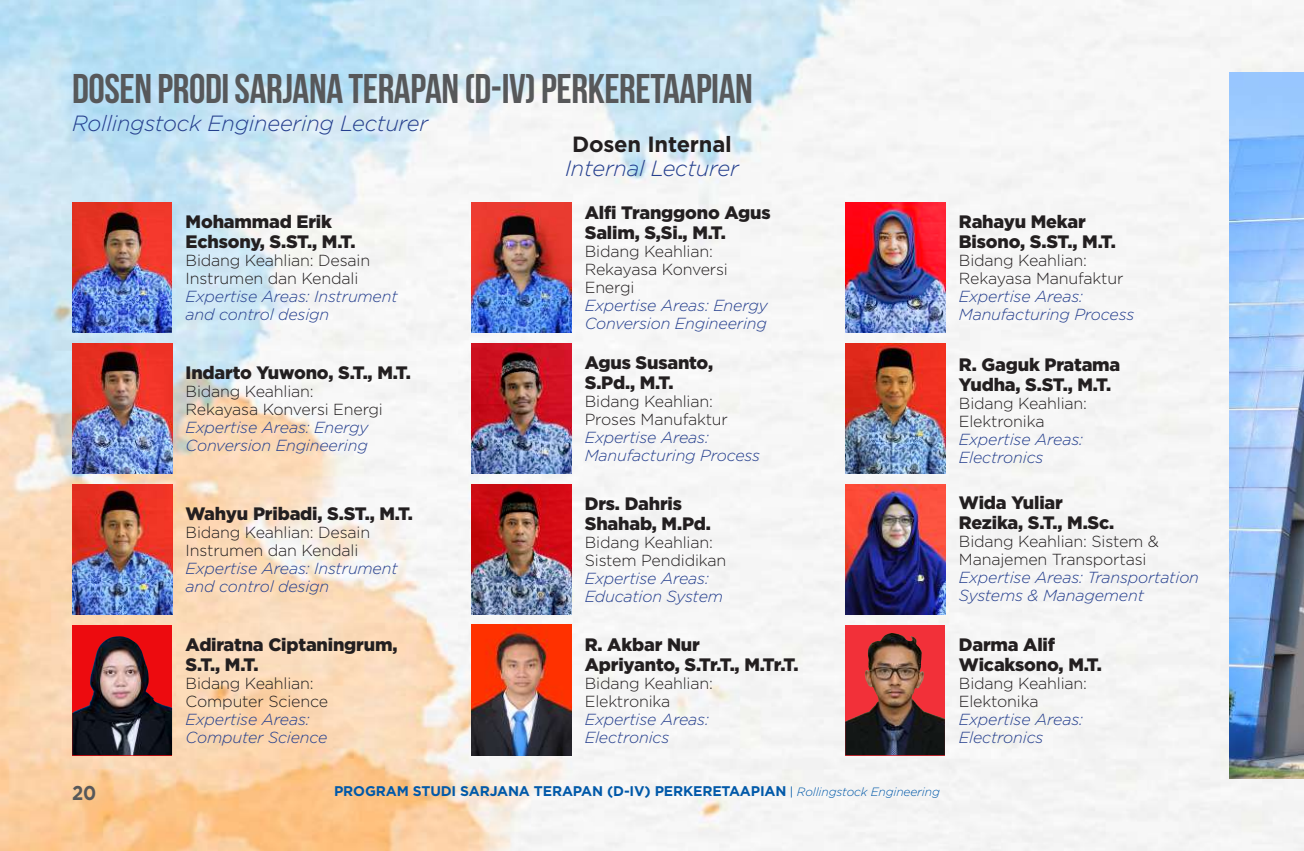
<style>
.page{position:relative;width:1304px;height:851px;background:#fff}
.page>*{position:absolute;margin:0;border:0;box-sizing:border-box;transform-origin:0 0}
.t1{font:700 41.4px "Bebas Neue";letter-spacing:-.01em;color:#57585a}
.t2{font:italic 300 22px "Gotham";letter-spacing:-.01em;color:#253f8e}
.t3{font:700 22px "Gotham";letter-spacing:-.01em;color:#231f20}
.t4{font:700 20px "Gotham";color:#57585a;scale:.9 1}
.t5{font:900 18px/20px "Gotham";letter-spacing:-.01em;color:#231f20}
.t6{font:italic 300 16px/18px "Gotham";letter-spacing:-.01em;color:#253f8e}
.t7{font:300 16px/18px "Gotham";letter-spacing:-.01em;color:#231f20}
.t8{font:700 14px "Gotham";letter-spacing:-.01em;color:#0159a9}
.s1{font-weight:400;font-size:12px}
.s2{font-weight:300;font-style:italic;font-size:12px}
</style>
<div class="page">
<img style="left:0;top:0;width:1304px;height:850px">
<img style="left:72px;top:202px;width:100px;height:131px">
<img style="left:72px;top:343px;width:100px;height:130px">
<img style="left:72px;top:484px;width:100px;height:130px">
<div style="left:72px;top:624px;width:100px;height:131px;background:#ed0b0f"></div>
<img style="left:72px;top:636px;width:100px;height:119px">
<img style="left:471px;top:202px;width:100px;height:131px">
<img style="left:471px;top:343px;width:100px;height:130px">
<img style="left:471px;top:484px;width:100px;height:130px">
<img style="left:471px;top:624px;width:100px;height:131px">
<img style="left:845px;top:202px;width:100px;height:131px">
<img style="left:845px;top:343px;width:100px;height:130px">
<img style="left:845px;top:484px;width:100px;height:130px">
<div style="left:845px;top:624px;width:100px;height:131px;background:#f23039"></div>
<img style="left:845px;top:633px;width:100px;height:122px">
<img style="left:1229px;top:72px;width:75px;height:706px">
<h1 class="t1" style="left:72px;top:66px;width:682px">DOSEN PRODI SARJANA TERAPAN (D-IV) PERKERETAAPIAN</h1>
<h2 class="t2" style="left:72px;top:111px;width:358px">Rollingstock Engineering Lecturer</h2>
<h2 class="t3" style="left:572px;top:132px;width:161px">Dosen Internal</h2>
<h2 class="t2" style="left:565px;top:156px;width:175px">Internal Lecturer</h2>
<p class="t5" style="left:186px;top:211px;width:171px">Mohammad Erik<br>Echsony, S.ST., M.T.</p>
<p class="t7" style="left:186px;top:251px;width:186px">Bidang Keahlian: Desain<br>Instrumen dan Kendali</p>
<p class="t6" style="left:186px;top:288px;width:214px">Expertise Areas: Instrument and control design</p>
<p class="t5" style="left:585px;top:202px;width:187px">Alfi Tranggono Agus<br>Salim, S,Si., M.T.</p>
<p class="t7" style="left:585px;top:242px;width:145px">Bidang Keahlian:<br>Rekayasa Konversi<br>Energi</p>
<p class="t6" style="left:585px;top:297px;width:185px">Expertise Areas: Energy<br>Conversion Engineering</p>
<p class="t5" style="left:585px;top:352px;width:130px">Agus Susanto,<br>S.Pd., M.T.</p>
<p class="t7" style="left:585px;top:392px;width:145px">Bidang Keahlian:<br>Proses Manufaktur</p>
<p class="t6" style="left:585px;top:428px;width:177px">Expertise Areas:<br>Manufacturing Process</p>
<p class="t5" style="left:585px;top:493px;width:128px">Drs. Dahris<br>Shahab, M.Pd.</p>
<p class="t7" style="left:585px;top:533px;width:143px">Bidang Keahlian:<br>Sistem Pendidikan</p>
<p class="t6" style="left:585px;top:569px;width:140px">Expertise Areas:<br>Education System</p>
<p class="t5" style="left:585px;top:633px;width:215px">R. Akbar Nur<br>Apriyanto, S.Tr.T., M.Tr.T.</p>
<p class="t7" style="left:585px;top:673px;width:130px">Bidang Keahlian:<br>Elektronika</p>
<p class="t6" style="left:585px;top:710px;width:126px">Expertise Areas:<br>Electronics</p>
<p class="t5" style="left:186px;top:362px;width:227px">Indarto Yuwono, S.T., M.T.</p>
<p class="t7" style="left:186px;top:382px;width:199px">Bidang Keahlian:<br>Rekayasa Konversi Energi</p>
<p class="t6" style="left:186px;top:418px;width:185px">Expertise Areas: Energy<br>Conversion Engineering</p>
<p class="t5" style="left:186px;top:503px;width:229px">Wahyu Pribadi, S.ST., M.T.</p>
<p class="t7" style="left:186px;top:523px;width:186px">Bidang Keahlian: Desain<br>Instrumen dan Kendali</p>
<p class="t6" style="left:186px;top:559px;width:214px">Expertise Areas: Instrument and control design</p>
<p class="t5" style="left:186px;top:633px;width:213px">Adiratna Ciptaningrum,<br>S.T., M.T.</p>
<p class="t7" style="left:186px;top:673px;width:144px">Bidang Keahlian:<br>Computer Science</p>
<p class="t6" style="left:186px;top:710px;width:143px">Expertise Areas:<br>Computer Science</p>
<p class="t4" style="left:72px;top:781px;width:29px">20</p>
<p class="t8" style="left:334px;top:782px;width:607px">PROGRAM STUDI SARJANA TERAPAN (D-IV) PERKERETAAPIAN <span class="s1">|</span> <span class="s2">Rollingstock Engineering</span></p>
<p class="t5" style="left:959px;top:211px;width:158px">Rahayu Mekar<br>Bisono, S.ST., M.T.</p>
<p class="t7" style="left:959px;top:251px;width:166px">Bidang Keahlian:<br>Rekayasa Manufaktur</p>
<p class="t6" style="left:959px;top:288px;width:177px">Expertise Areas:<br>Manufacturing Process</p>
<p class="t5" style="left:959px;top:354px;width:163px">R. Gaguk Pratama<br>Yudha, S.ST., M.T.</p>
<p class="t7" style="left:959px;top:394px;width:130px">Bidang Keahlian:<br>Elektronika</p>
<p class="t6" style="left:959px;top:430px;width:126px">Expertise Areas:<br>Electronics</p>
<p class="t5" style="left:959px;top:492px;width:157px">Wida Yuliar<br>Rezika, S.T., M.Sc.</p>
<p class="t7" style="left:959px;top:532px;width:202px">Bidang Keahlian: Sistem &amp;<br>Manajemen Transportasi</p>
<p class="t6" style="left:959px;top:568px;width:242px">Expertise Areas: Transportation<br>Systems &amp; Management</p>
<p class="t5" style="left:959px;top:633px;width:144px">Darma Alif<br>Wicaksono, M.T.</p>
<p class="t7" style="left:959px;top:673px;width:130px">Bidang Keahlian:<br>Elektonika</p>
<p class="t6" style="left:959px;top:710px;width:126px">Expertise Areas:<br>Electronics</p>
</div>
